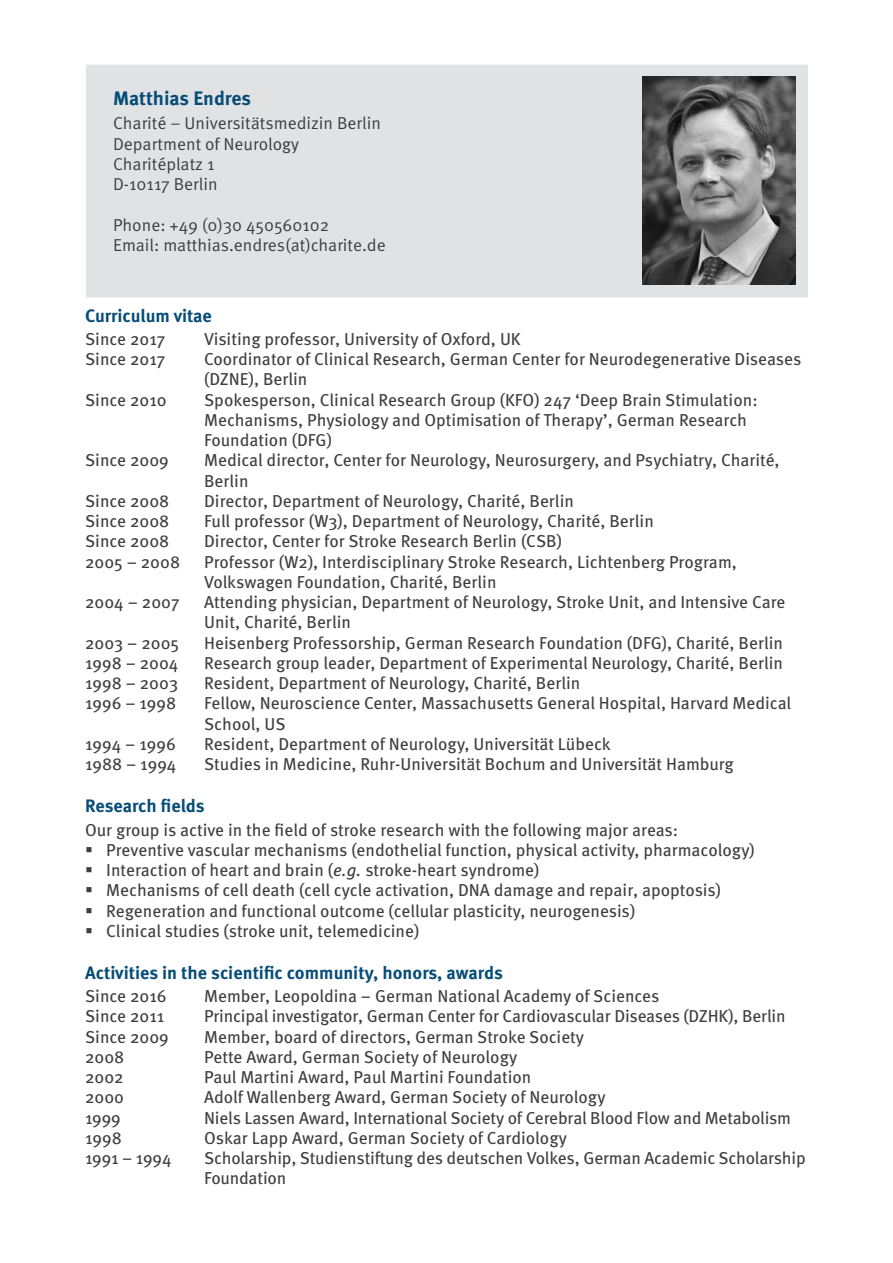
<style>
.page{position:relative;width:893px;height:1263px;background:#fff}
.page>*{position:absolute;margin:0;border:0;box-sizing:border-box;transform-origin:0 0}
.Headline_03_einzug_M{font:700 19.5px "Meta Pro";color:#064d77}
.Headline_04_META_CV{font:700 18px "Meta Pro";color:#064d77}
.CV_fliess_li_META{font:17.25px/20.2px "Meta Pro";color:#3e3e3f}
.CV_fliess_li_bdg_ein{font:17.25px "Meta Pro";color:#3e3e3f}
.CV_fliess_li_META_AB{font:17.25px "Meta Pro";color:#3e3e3f}
.s1{font-style:italic}
</style>
<div class="page">
<div style="left:85px;top:64px;width:723px;height:234px;background:#e1e2e4"></div>
<hr style="left:85px;top:65px;width:1px;height:233px;background:#fff">
<hr style="left:85px;top:64px;width:723px;height:1px;background:#fff">
<img style="left:642px;top:77px;width:153px;height:208px">
<p class="Headline_03_einzug_M" style="left:113px;top:83px;width:140px">Matthias Endres</p>
<p class="CV_fliess_li_bdg_ein" style="left:113px;top:112px;width:269px">Charité – Universitätsmedizin Berlin</p>
<p class="CV_fliess_li_bdg_ein" style="left:113px;top:133px;width:188px">Department of Neurology</p>
<p class="CV_fliess_li_bdg_ein" style="left:113px;top:153px;width:103px">Charitéplatz 1</p>
<p class="CV_fliess_li_bdg_ein" style="left:113px;top:173px;width:106px">D-10117 Berlin</p>
<p class="CV_fliess_li_bdg_ein" style="left:113px;top:214px;width:218px">Phone: +49 (0)30 450560102</p>
<p class="CV_fliess_li_bdg_ein" style="left:113px;top:234px;width:274px">Email: matthias.endres(at)charite.de</p>
<p class="Headline_04_META_CV" style="left:85px;top:301px;width:128px">Curriculum vitae</p>
<p class="CV_fliess_li_META" style="left:85px;top:328px;width:82px">Since 2017</p>
<p class="CV_fliess_li_META" style="left:204px;top:328px;width:318px">Visiting professor, University of Oxford, UK</p>
<p class="CV_fliess_li_META" style="left:85px;top:348px;width:82px">Since 2017</p>
<p class="CV_fliess_li_META" style="left:204px;top:348px;width:599px">Coordinator of Clinical Research, German Center for Neurodegenerative Diseases (DZNE), Berlin</p>
<p class="CV_fliess_li_META" style="left:85px;top:388px;width:83px">Since 2010</p>
<p class="CV_fliess_li_META" style="left:204px;top:388px;width:555px">Spokesperson, Clinical Research Group (KFO) 247 ‘Deep Brain Stimulation:<br>Mechanisms, Physiology and Optimisation of Therapy’, German Research<br>Foundation (DFG)</p>
<p class="CV_fliess_li_META" style="left:85px;top:449px;width:85px">Since 2009</p>
<p class="CV_fliess_li_META" style="left:204px;top:449px;width:577px">Medical director, Center for Neurology, Neurosurgery, and Psychiatry, Charité,<br>Berlin</p>
<p class="CV_fliess_li_META" style="left:85px;top:490px;width:86px">Since 2008</p>
<p class="CV_fliess_li_META" style="left:204px;top:490px;width:371px">Director, Department of Neurology, Charité, Berlin</p>
<p class="CV_fliess_li_META" style="left:85px;top:510px;width:86px">Since 2008</p>
<p class="CV_fliess_li_META" style="left:204px;top:510px;width:451px">Full professor (W3), Department of Neurology, Charité, Berlin</p>
<p class="CV_fliess_li_META" style="left:85px;top:530px;width:86px">Since 2008</p>
<p class="CV_fliess_li_META" style="left:204px;top:530px;width:359px">Director, Center for Stroke Research Berlin (CSB)</p>
<p class="CV_fliess_li_META" style="left:85px;top:550px;width:97px">2005 – 2008</p>
<p class="CV_fliess_li_META" style="left:204px;top:550px;width:534px">Professor (W2), Interdisciplinary Stroke Research, Lichtenberg Program,<br>Volkswagen Foundation, Charité, Berlin</p>
<p class="CV_fliess_li_META" style="left:85px;top:591px;width:96px">2004 – 2007</p>
<p class="CV_fliess_li_META" style="left:204px;top:591px;width:583px">Attending physician, Department of Neurology, Stroke Unit, and Intensive Care<br>Unit, Charité, Berlin</p>
<p class="CV_fliess_li_META" style="left:85px;top:631px;width:96px">2003 – 2005</p>
<p class="CV_fliess_li_META" style="left:204px;top:631px;width:580px">Heisenberg Professorship, German Research Foundation (DFG), Charité, Berlin</p>
<p class="CV_fliess_li_META" style="left:85px;top:652px;width:95px">1998 – 2004</p>
<p class="CV_fliess_li_META" style="left:204px;top:652px;width:580px">Research group leader, Department of Experimental Neurology, Charité, Berlin</p>
<p class="CV_fliess_li_META" style="left:85px;top:672px;width:95px">1998 – 2003</p>
<p class="CV_fliess_li_META" style="left:204px;top:672px;width:378px">Resident, Department of Neurology, Charité, Berlin</p>
<p class="CV_fliess_li_META" style="left:85px;top:692px;width:93px">1996 – 1998</p>
<p class="CV_fliess_li_META" style="left:204px;top:692px;width:589px">Fellow, Neuroscience Center, Massachusetts General Hospital, Harvard Medical<br>School, US</p>
<p class="CV_fliess_li_META" style="left:85px;top:733px;width:92px">1994 – 1996</p>
<p class="CV_fliess_li_META" style="left:204px;top:733px;width:408px">Resident, Department of Neurology, Universität Lübeck</p>
<p class="CV_fliess_li_META_AB" style="left:85px;top:751px;width:93px">1988 – 1994</p>
<p class="CV_fliess_li_META_AB" style="left:204px;top:751px;width:531px">Studies in Medicine, Ruhr-Universität Bochum and Universität Hamburg</p>
<p class="Headline_04_META_CV" style="left:85px;top:792px;width:121px">Research fields</p>
<p class="CV_fliess_li_META" style="left:85px;top:818px;width:595px">Our group is active in the field of stroke research with the following major areas:</p>
<p class="CV_fliess_li_META" style="left:85px;top:838px;width:671px">▪ Preventive vascular mechanisms (endothelial function, physical activity, pharmacology)</p>
<p class="CV_fliess_li_META" style="left:85px;top:859px;width:456px">▪ Interaction of heart and brain (<span class="s1">e.g.</span> stroke-heart syndrome)</p>
<p class="CV_fliess_li_META" style="left:85px;top:879px;width:638px">▪ Mechanisms of cell death (cell cycle activation, DNA damage and repair, apoptosis)</p>
<p class="CV_fliess_li_META" style="left:85px;top:899px;width:552px">▪ Regeneration and functional outcome (cellular plasticity, neurogenesis)</p>
<p class="CV_fliess_li_META" style="left:85px;top:919px;width:336px">▪ Clinical studies (stroke unit, telemedicine)</p>
<p class="Headline_04_META_CV" style="left:85px;top:958px;width:419px">Activities in the scientific community, honors, awards</p>
<p class="CV_fliess_li_META" style="left:85px;top:985px;width:83px">Since 2016</p>
<p class="CV_fliess_li_META" style="left:204px;top:985px;width:457px">Member, Leopoldina – German National Academy of Sciences</p>
<p class="CV_fliess_li_META" style="left:85px;top:1005px;width:81px">Since 2011</p>
<p class="CV_fliess_li_META" style="left:204px;top:1005px;width:583px">Principal investigator, German Center for Cardiovascular Diseases (DZHK), Berlin</p>
<p class="CV_fliess_li_META" style="left:85px;top:1025px;width:85px">Since 2009</p>
<p class="CV_fliess_li_META" style="left:204px;top:1025px;width:382px">Member, board of directors, German Stroke Society</p>
<p class="CV_fliess_li_META" style="left:85px;top:1045px;width:41px">2008</p>
<p class="CV_fliess_li_META" style="left:204px;top:1045px;width:315px">Pette Award, German Society of Neurology</p>
<p class="CV_fliess_li_META" style="left:85px;top:1066px;width:40px">2002</p>
<p class="CV_fliess_li_META" style="left:204px;top:1066px;width:329px">Paul Martini Award, Paul Martini Foundation</p>
<p class="CV_fliess_li_META" style="left:85px;top:1086px;width:41px">2000</p>
<p class="CV_fliess_li_META" style="left:204px;top:1086px;width:403px">Adolf Wallenberg Award, German Society of Neurology</p>
<p class="CV_fliess_li_META" style="left:85px;top:1106px;width:37px">1999</p>
<p class="CV_fliess_li_META" style="left:204px;top:1106px;width:588px">Niels Lassen Award, International Society of Cerebral Blood Flow and Metabolism</p>
<p class="CV_fliess_li_META" style="left:85px;top:1126px;width:38px">1998</p>
<p class="CV_fliess_li_META" style="left:204px;top:1126px;width:364px">Oskar Lapp Award, German Society of Cardiology</p>
<p class="CV_fliess_li_META" style="left:85px;top:1147px;width:88px">1991 – 1994</p>
<p class="CV_fliess_li_META" style="left:204px;top:1147px;width:603px">Scholarship, Studienstiftung des deutschen Volkes, German Academic Scholarship<br>Foundation</p>
</div>
